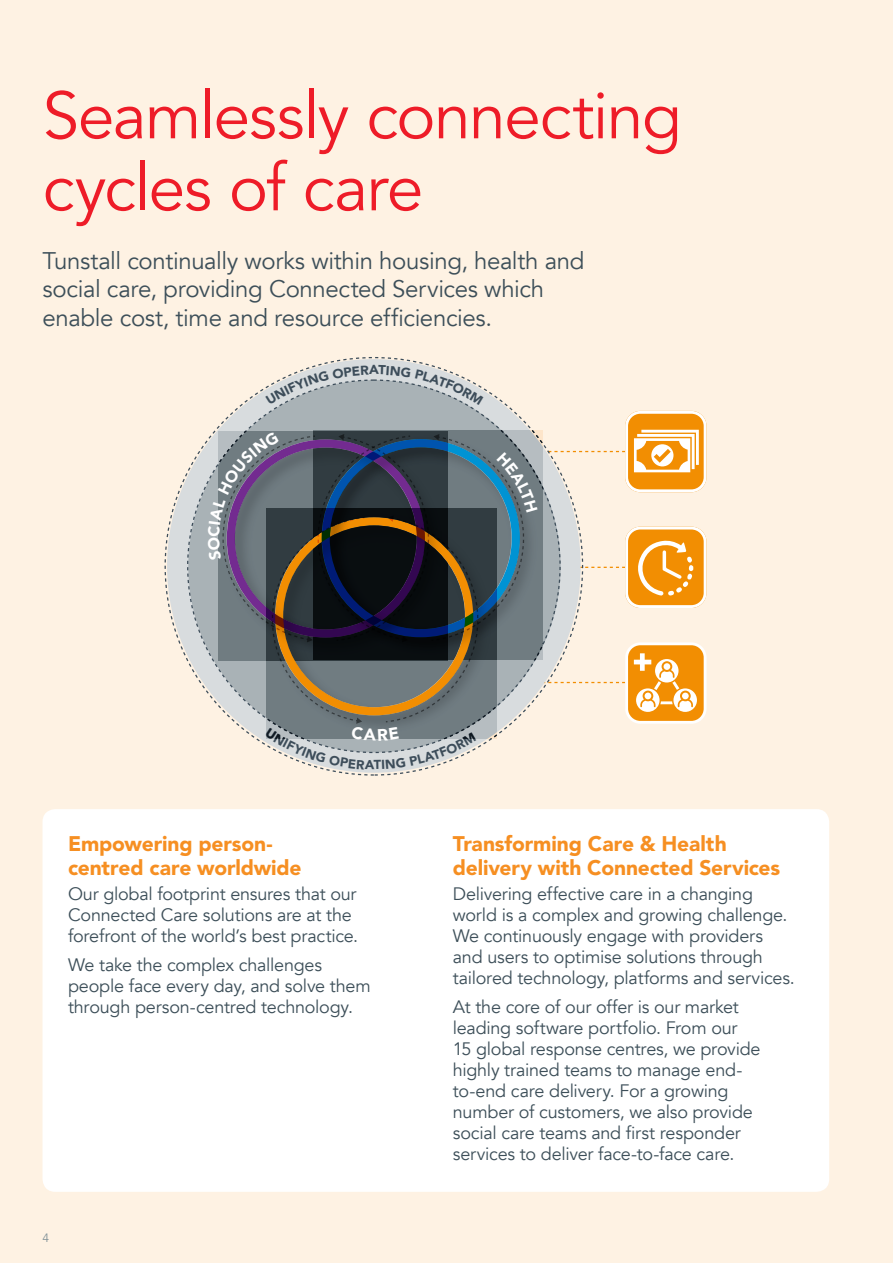
<style>
.page{position:relative;width:893px;height:1263px;background:#fef2e3}
.page>*{position:absolute;margin:0;border:0;box-sizing:border-box;transform-origin:0 0}
.t1{font:66px/72px "Avenir";letter-spacing:-.025em;color:#ee1c28}
.Intro{font:24px/28.5px "Avenir";letter-spacing:-.015em;color:#3d4f59}
.Body_heading{font:900 21px/24px "Avenir LT Std";letter-spacing:-.005em;color:#f68f22}
.Body{font:18px/21px "Avenir";letter-spacing:-.015em;color:#3d4f59}
.t2{font:12px "Avenir LT Std";color:#839399}
</style>
<div class="page">
<div style="left:43px;top:809px;width:786px;height:383px;background:#fff;border-radius:13px"></div>
<svg style="left:164px;top:357px;width:349px;height:419px"></svg>
<svg style="left:265px;top:365px;width:218px;height:40px;background:#c9cdcd"></svg>
<svg style="left:208px;top:411px;width:498px;height:358px"></svg>
<h1 class="t1" style="left:43px;top:81px;width:641px">Seamlessly connecting cycles of care</h1>
<p class="Intro" style="left:43px;top:246px;width:544px">Tunstall continually works within housing, health and social care, providing Connected Services which enable cost, time and resource efficiencies.</p>
<p class="Body_heading" style="left:68px;top:831px;width:235px">Empowering person&shy;centred care worldwide</p>
<p class="Body" style="left:68px;top:883px;width:292px">Our global footprint ensures that our<br>Connected Care solutions are at the forefront of the world’s best practice.</p>
<p class="Body" style="left:68px;top:955px;width:304px">We take the complex challenges people face every day, and solve them through person-centred technology.</p>
<p class="t2" style="left:43px;top:1231px;width:8px">4</p>
<p class="Body_heading" style="left:453px;top:831px;width:329px">Transforming Care &amp; Health delivery with Connected Services</p>
<p class="Body" style="left:453px;top:883px;width:343px">Delivering effective care in a changing world is a complex and growing challenge.<br>We continuously engage with providers and users to optimise solutions through tailored technology, platforms and services.</p>
<p class="Body" style="left:453px;top:997px;width:309px">At the core of our offer is our market leading software portfolio. From our 15 global response centres, we provide highly trained teams to manage end&shy;to-end care delivery. For a growing number of customers, we also provide social care teams and first responder services to deliver face-to-face care.</p>
</div>
